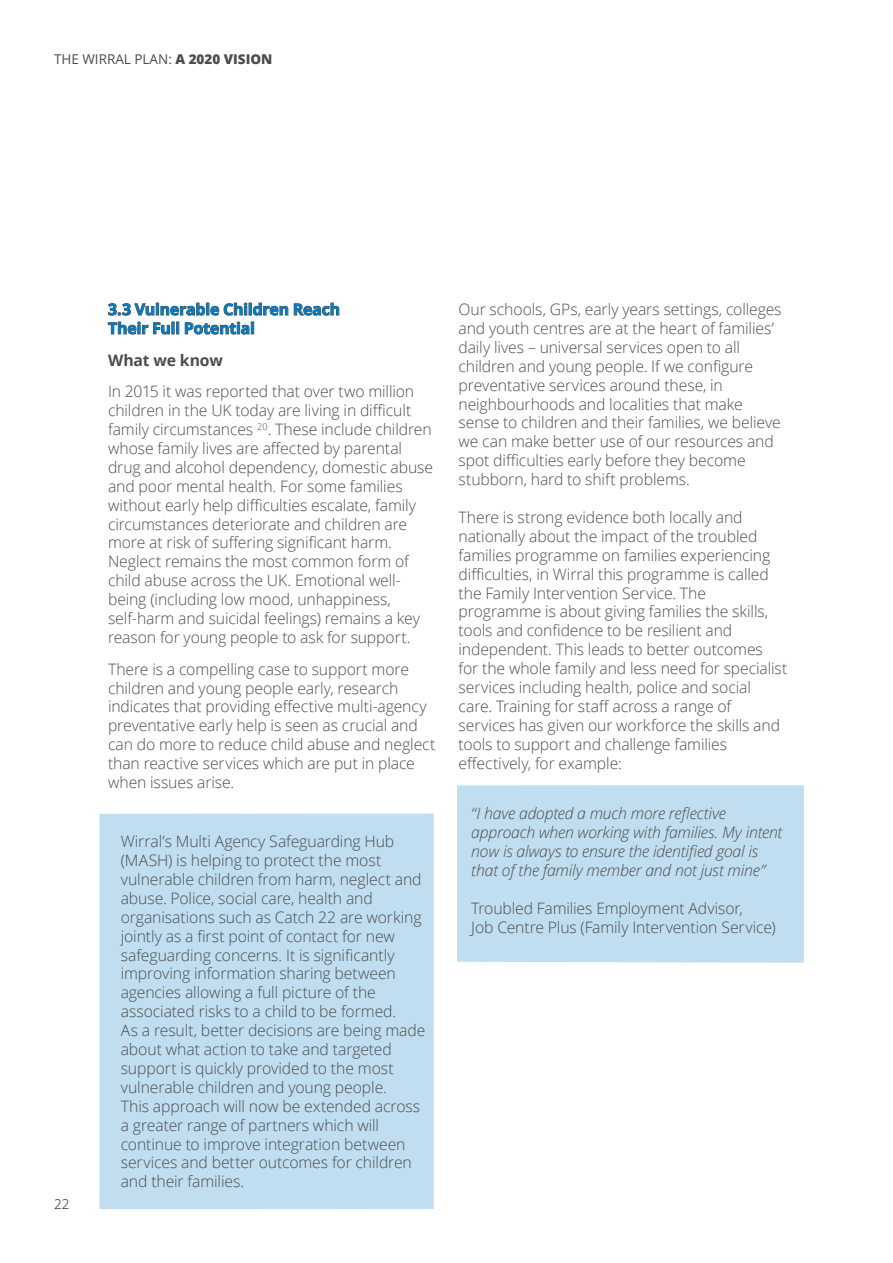
<style>
.page{position:relative;width:893px;height:1263px;background:#fff}
.page>*{position:absolute;margin:0;border:0;box-sizing:border-box;transform-origin:0 0}
.t1{font:300 15.75px/18.9px "Open Sans";letter-spacing:-.005em;color:#4b4c4d}
.t2{font:italic 300 15.75px/18.9px "Open Sans";letter-spacing:-.01em;color:#4b4c4d}
.t3{font:700 15.75px/18.9px "Open Sans";letter-spacing:-.01em;color:#007ac2}
.t4{font:700 15.75px "Open Sans";letter-spacing:-.01em;color:#4b4c4d}
.t5{font:13.5px "Open Sans";color:#4b4c4d}
.t6{font:300 13.5px "Open Sans";color:#231f20}
.s1{font-weight:800}
</style>
<div class="page">
<div style="left:457px;top:785px;width:347px;height:178px;background:#c0deef"></div>
<div style="left:99px;top:814px;width:335px;height:395px;background:#c0deef"></div>
<svg style="left:108px;top:302px;width:232px;height:33px"></svg>
<p class="t5" style="left:54px;top:50px;width:220px">THE WIRRAL PLAN: <span class="s1">A 2020 VISION</span></p>
<p class="t6" style="left:54px;top:1194px;width:17px">22</p>
<p class="t3" style="left:108px;top:299px;width:234px">3.3 Vulnerable Children Reach<br>Their Full Potential</p>
<p class="t4" style="left:108px;top:349px;width:116px">What we know</p>
<p class="t1" style="left:108px;top:382px;width:327px">In 2015 it was reported that over two million children in the UK today are living in difficult family circumstances <sup>20</sup>. These include children whose family lives are affected by parental drug and alcohol dependency, domestic abuse and poor mental health. For some families without early help difficulties escalate, family circumstances deteriorate and children are more at risk of suffering significant harm.<br>Neglect remains the most common form of child abuse across the UK. Emotional well&shy;being (including low mood, unhappiness, self-harm and suicidal feelings) remains a key reason for young people to ask for support.</p>
<p class="t1" style="left:108px;top:659px;width:329px">There is a compelling case to support more children and young people early, research indicates that providing effective multi-agency preventative early help is seen as crucial and can do more to reduce child abuse and neglect than reactive services which are put in place when issues arise.</p>
<p class="t1" style="left:121px;top:831px;width:306px">Wirral’s Multi Agency Safeguarding Hub (MASH) is helping to protect the most vulnerable children from harm, neglect and abuse. Police, social care, health and organisations such as Catch 22 are working jointly as a first point of contact for new safeguarding concerns. It is significantly improving information sharing between agencies allowing a full picture of the associated risks to a child to be formed.<br>As a result, better decisions are being made about what action to take and targeted support is quickly provided to the most vulnerable children and young people.<br>This approach will now be extended across a greater range of partners which will continue to improve integration between services and better outcomes for children and their families.</p>
<p class="t1" style="left:459px;top:299px;width:325px">Our schools, GPs, early years settings, colleges and youth centres are at the heart of families’ daily lives – universal services open to all children and young people. If we configure preventative services around these, in neighbourhoods and localities that make sense to children and their families, we believe we can make better use of our resources and spot difficulties early before they become stubborn, hard to shift problems.</p>
<p class="t1" style="left:459px;top:507px;width:330px">There is strong evidence both locally and nationally about the impact of the troubled families programme on families experiencing difficulties, in Wirral this programme is called the Family Intervention Service. The programme is about giving families the skills, tools and confidence to be resilient and independent. This leads to better outcomes<br>for the whole family and less need for specialist services including health, police and social care. Training for staff across a range of services has given our workforce the skills and tools to support and challenge families effectively, for example:</p>
<p class="t2" style="left:471px;top:803px;width:312px">“I have adopted a much more reflective approach when working with families. My intent now is always to ensure the identified goal is that of the family member and not just mine”</p>
<p class="t1" style="left:471px;top:898px;width:306px">Troubled Families Employment Advisor,<br>Job Centre Plus (Family Intervention Service)</p>
</div>
